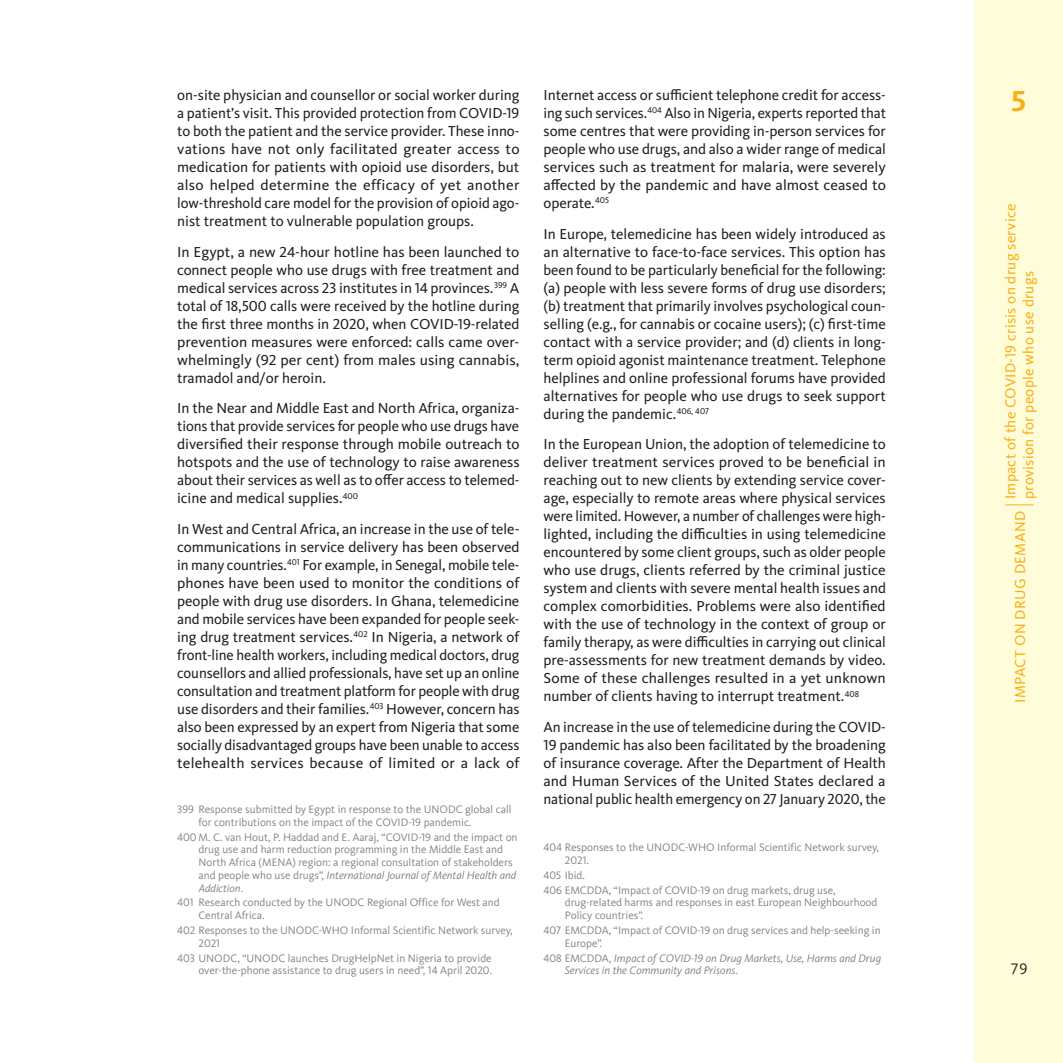
<style>
.page{position:relative;width:1063px;height:1063px;background:#fff}
.page>*{position:absolute;margin:0;border:0;box-sizing:border-box;transform-origin:0 0}
.t1{font:700 30px "Kievit Pro";color:#faaf18}
.t2{font:15.75px "Kievit Pro";color:#231f20}
.t3{font:15px/18px "Kievit Pro";color:#231f20;text-align:justify}
.t4{font:15px/18px "Kievit Pro";letter-spacing:.02em;color:#faaf18}
.t5{font:11.25px/12.8px "Kievit Pro";color:#808285}
.t6{font:italic 11.25px/12.8px "Kievit Pro";color:#808285}
.s1{font-style:italic}
.s2{font-style:normal}
</style>
<div class="page">
<div style="left:974px;top:0;width:89px;height:1063px;background:#fffcda"></div>
<svg style="left:1005px;top:504px;width:29px;height:1px"></svg>
<p class="t3" style="left:177px;top:86px;width:344px">on-site physician and counsellor or social worker during a patient’s visit. This provided protection from COVID-19 to both the patient and the service provider. These inno&shy;vations have not only facilitated greater access to medication for patients with opioid use disorders, but also helped determine the efficacy of yet another low-threshold care model for the provision of opioid ago&shy;nist treatment to vulnerable population groups.</p>
<p class="t3" style="left:177px;top:243px;width:344px">In Egypt, a new 24-hour hotline has been launched to connect people who use drugs with free treatment and medical services across 23 institutes in 14 provinces.<sup>399</sup> A total of 18,500 calls were received by the hotline during the first three months in 2020, when COVID-19-related prevention measures were enforced: calls came over&shy;whelmingly (92 per cent) from males using cannabis, tramadol and/or heroin.</p>
<p class="t3" style="left:177px;top:399px;width:344px">In the Near and Middle East and North Africa, organiza&shy;tions that provide services for people who use drugs have diversified their response through mobile outreach to hotspots and the use of technology to raise awareness about their services as well as to offer access to telemed&shy;icine and medical supplies.<sup>400</sup></p>
<p class="t3" style="left:177px;top:520px;width:344px">In West and Central Africa, an increase in the use of tele&shy;communications in service delivery has been observed in many countries.<sup>401</sup> For example, in Senegal, mobile tele&shy;phones have been used to monitor the conditions of people with drug use disorders. In Ghana, telemedicine and mobile services have been expanded for people seek&shy;ing drug treatment services.<sup>402</sup> In Nigeria, a network of front-line health workers, including medical doctors, drug counsellors and allied professionals, have set up an online consultation and treatment platform for people with drug use disorders and their families.<sup>403</sup> However, concern has also been expressed by an expert from Nigeria that some socially disadvantaged groups have been unable to access telehealth services because of limited or a lack of</p>
<p class="t5" style="left:198px;top:803px;width:315px;text-indent:-21px">399 Response submitted by Egypt in response to the UNODC global call for contributions on the impact of the COVID-19 pandemic.</p>
<p class="t5" style="left:198px;top:830px;width:321px;text-indent:-21px">400 M. C. van Hout, P. Haddad and E. Aaraj, “COVID-19 and the impact on drug use and harm reduction programming in the Middle East and North Africa (MENA) region: a regional consultation of stakeholders and people who use drugs”, <span class="s1">International Journal of Mental Health and Addiction</span>.</p>
<p class="t5" style="left:198px;top:896px;width:303px;text-indent:-21px">401 Research conducted by the UNODC Regional Office for West and<br>Central Africa.</p>
<p class="t5" style="left:198px;top:924px;width:316px;text-indent:-21px">402 Responses to the UNODC-WHO Informal Scientific Network survey,<br>2021</p>
<p class="t5" style="left:177px;top:951px;width:316px;text-align:right">403 UNODC, “UNODC launches DrugHelpNet in Nigeria to provide over-the-phone assistance to drug users in need”, 14 April 2020.</p>
<p class="t3" style="left:544px;top:86px;width:344px">Internet access or sufficient telephone credit for access&shy;ing such services.<sup>404</sup> Also in Nigeria, experts reported that some centres that were providing in-person services for people who use drugs, and also a wider range of medical services such as treatment for malaria, were severely affected by the pandemic and have almost ceased to operate.<sup>405</sup></p>
<p class="t3" style="left:544px;top:225px;width:344px">In Europe, telemedicine has been widely introduced as an alternative to face-to-face services. This option has been found to be particularly beneficial for the following: (a) people with less severe forms of drug use disorders; (b) treatment that primarily involves psychological coun&shy;selling (e.g., for cannabis or cocaine users); (c) first-time contact with a service provider; and (d) clients in long&shy;term opioid agonist maintenance treatment. Telephone helplines and online professional forums have provided alternatives for people who use drugs to seek support during the pandemic.<sup>406,</sup> <sup>407</sup></p>
<p class="t3" style="left:544px;top:435px;width:344px">In the European Union, the adoption of telemedicine to deliver treatment services proved to be beneficial in reaching out to new clients by extending service cover&shy;age, especially to remote areas where physical services were limited. However, a number of challenges were high&shy;lighted, including the difficulties in using telemedicine encountered by some client groups, such as older people who use drugs, clients referred by the criminal justice system and clients with severe mental health issues and complex comorbidities. Problems were also identified with the use of technology in the context of group or family therapy, as were difficulties in carrying out clinical pre-assessments for new treatment demands by video.<br>Some of these challenges resulted in a yet unknown number of clients having to interrupt treatment.<sup>408</sup></p>
<p class="t3" style="left:544px;top:718px;width:344px">An increase in the use of telemedicine during the COVID-19 pandemic has also been facilitated by the broadening of insurance coverage. After the Department of Health and Human Services of the United States declared a national public health emergency on 27 January 2020, the</p>
<p class="t5" style="left:565px;top:841px;width:316px;text-indent:-21px">404 Responses to the UNODC-WHO Informal Scientific Network survey,<br>2021.</p>
<p class="t5" style="left:544px;top:868px;width:294px;line-height:14.9px">405 Ibid.<br>406 EMCDDA, “Impact of COVID-19 on drug markets, drug use,</p>
<p class="t5" style="left:565px;top:896px;width:314px">drug-related harms and responses in east European Neighbourhood<br>Policy countries”.</p>
<p class="t5" style="left:565px;top:924px;width:317px;text-indent:-21px">407 EMCDDA, “Impact of COVID-19 on drug services and help-seeking in<br>Europe”.</p>
<p class="t6" style="left:565px;top:951px;width:318px;text-indent:-21px"><span class="s2">408 EMCDDA,</span> Impact of COVID-19 on Drug Markets, Use, Harms and Drug<br>Services in the Community and Prisons<span class="s2">.</span></p>
<h1 class="t1" style="left:1011px;top:83px;width:18px">5</h1>
<p class="t4" style="left:1001px;top:499px;width:297px;rotate:-90deg">Impact of the COVID-19 crisis on drug service provision for people who use drugs</p>
<p class="t4" style="left:1011px;top:703px;width:194px;rotate:-90deg">IMPACT ON DRUG DEMAND</p>
<p class="t2" style="left:1010px;top:959px;width:19px">79</p>
</div>
